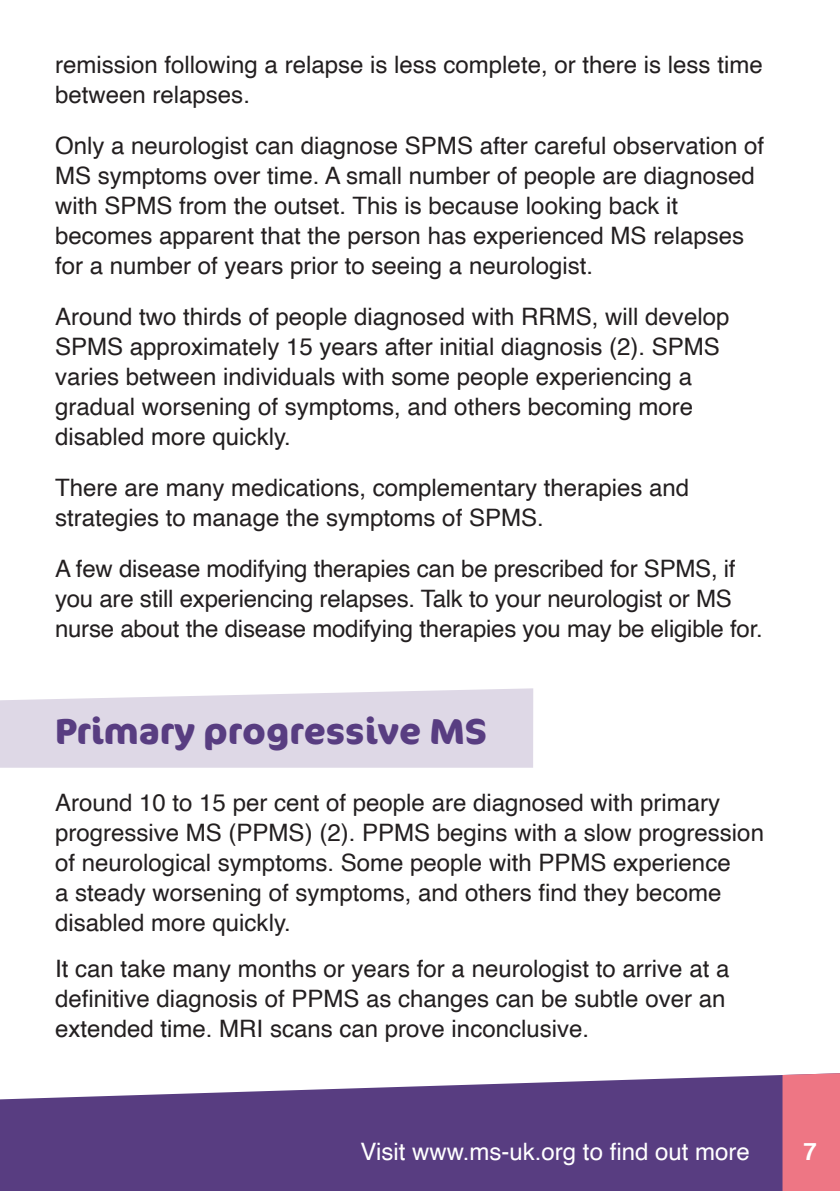
<style>
.page{position:relative;width:840px;height:1191px;background:#fff}
.page>*{position:absolute;margin:0;border:0;box-sizing:border-box;transform-origin:0 0}
.t1{font:700 36px "Cocon Pro";color:#583d81}
.t2{font:24px/30px "Helvetica";color:#231f20}
.t3{font:24px "Helvetica";color:#fff}
.t4{font:700 24px "Helvetica";color:#fff}
</style>
<div class="page">
<svg style="left:0;top:1075px;width:782px;height:116px;background:#69518e"></svg>
<svg style="left:0;top:688px;width:533px;height:80px;background:#e0dbe8"></svg>
<div style="left:782px;top:1073px;width:58px;height:118px;background:#ee7684"></div>
<p class="t2" style="left:55px;top:50px;width:708px">remission following a relapse is less complete, or there is less time between relapses.</p>
<p class="t2" style="left:55px;top:131px;width:710px">Only a neurologist can diagnose SPMS after careful observation of MS symptoms over time. A small number of people are diagnosed with SPMS from the outset. This is because looking back it becomes apparent that the person has experienced MS relapses for a number of years prior to seeing a neurologist.</p>
<p class="t2" style="left:55px;top:302px;width:675px">Around two thirds of people diagnosed with RRMS, will develop SPMS approximately 15 years after initial diagnosis (2). SPMS varies between individuals with some people experiencing a gradual worsening of symptoms, and others becoming more disabled more quickly.</p>
<p class="t2" style="left:55px;top:473px;width:635px">There are many medications, complementary therapies and strategies to manage the symptoms of SPMS.</p>
<p class="t2" style="left:55px;top:554px;width:708px">A few disease modifying therapies can be prescribed for SPMS, if you are still experiencing relapses. Talk to your neurologist or MS nurse about the disease modifying therapies you may be eligible for.</p>
<p class="t1" style="left:55px;top:707px;width:433px">Primary progressive MS</p>
<p class="t2" style="left:55px;top:788px;width:710px">Around 10 to 15 per cent of people are diagnosed with primary progressive MS (PPMS) (2). PPMS begins with a slow progression of neurological symptoms. Some people with PPMS experience<br>a steady worsening of symptoms, and others find they become disabled more quickly.</p>
<p class="t2" style="left:55px;top:954px;width:675px">It can take many months or years for a neurologist to arrive at a definitive diagnosis of PPMS as changes can be subtle over an extended time. MRI scans can prove inconclusive.</p>
<p class="t3" style="left:360px;top:1133px;width:391px">Visit www.ms-uk.org to find out more</p>
<p class="t4" style="left:802px;top:1132px;width:15px">7</p>
</div>
